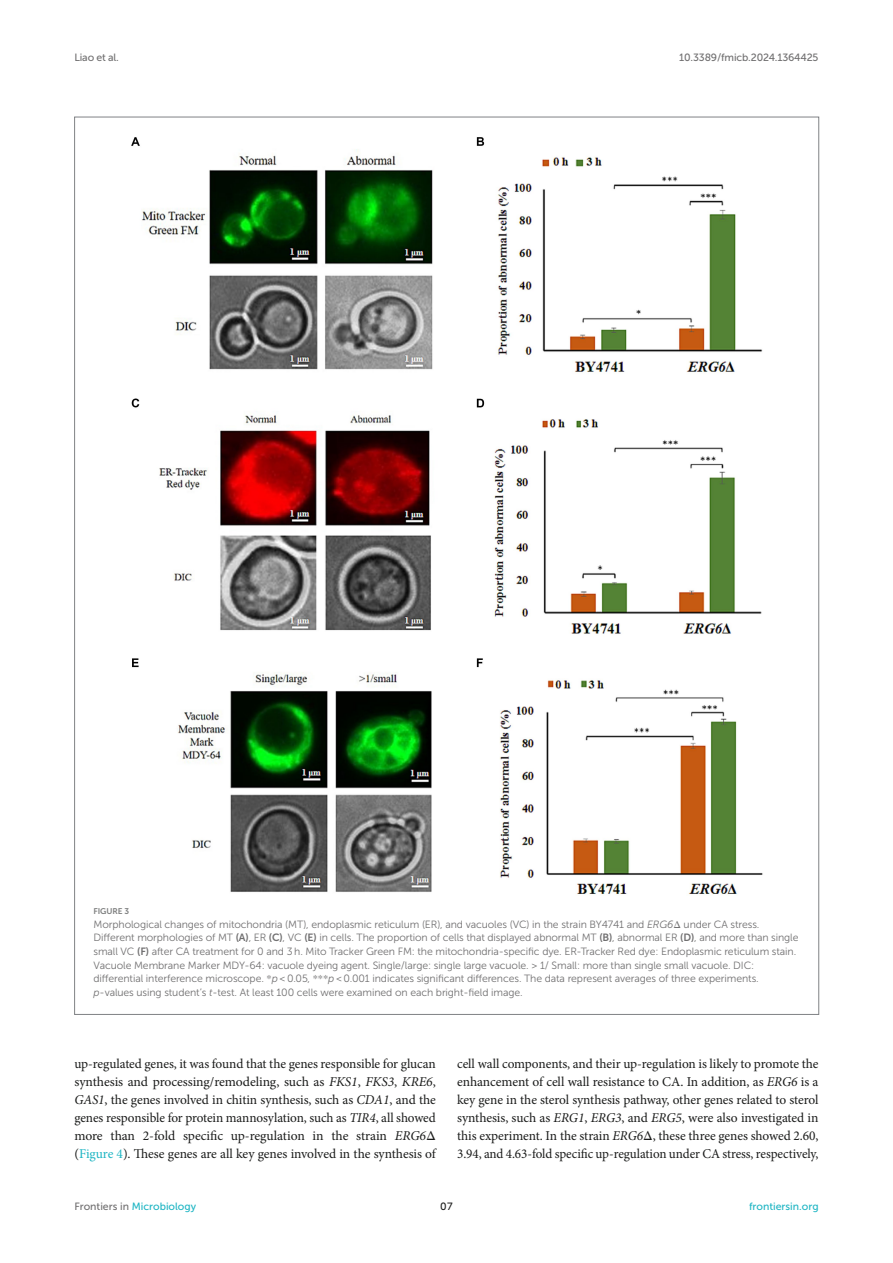
<style>
.page{position:relative;width:893px;height:1263px;background:#fff}
.page>*{position:absolute;margin:0;border:0;box-sizing:border-box;transform-origin:0 0}
.TEXT{font:13.5px/18px "Minion Pro";letter-spacing:-.005em;color:#1b1c1b;text-align:justify}
.FIG_LEG{font:10.5px/13.5px "Museo Sans 300";letter-spacing:-.01em;color:#706f70}
.t1{font:10.5px "Museo Sans 500";color:#1db5c3}
.t2{font:10.5px "Museo Sans 500";letter-spacing:-.015em;color:#706f70}
.t3{font:10.5px "Museo Sans 500";color:#1b1c1b}
.FIG_HD{font:8.25px "Museo Sans 700";letter-spacing:-.01em;color:#7e7f7f}
.s1{font-style:italic}
.s2{font-family:"STIX General"}
.s3{font-family:"Museo Sans 700"}
.s4{color:#1db5c3}
.s5{color:#706f70}
</style>
<div class="page">
<img style="left:131px;top:137px;width:632px;height:758px">
<p class="t2" style="left:74px;top:51px;width:46px">Liao et al.</p>
<p class="t2" style="left:679px;top:51px;width:141px">10.3389/fmicb.2024.1364425</p>
<p class="FIG_HD" style="left:94px;top:907px;width:37px">FIGURE 3</p>
<p class="FIG_LEG" style="left:94px;top:918px;width:707px">Morphological changes of mitochondria (MT), endoplasmic reticulum (ER), and vacuoles (VC) in the strain BY4741 and <span class="s1">ERG6</span><span class="s2">Δ</span> under CA stress.<br>Different morphologies of MT <span class="s3">(A)</span>, ER <span class="s3">(C)</span>, VC <span class="s3">(E)</span> in cells. The proportion of cells that displayed abnormal MT <span class="s3">(B)</span>, abnormal ER <span class="s3">(D)</span>, and more than single small VC <span class="s3">(F)</span> after CA treatment for 0 and 3 h. Mito Tracker Green FM: the mitochondria-specific dye. ER-Tracker Red dye: Endoplasmic reticulum stain.<br>Vacuole Membrane Marker MDY-64: vacuole dyeing agent. Single/large: single large vacuole. &gt; 1/ Small: more than single small vacuole. DIC: differential interference microscope. <span class="s2">*</span><span class="s1">p</span> &lt; 0.05, <span class="s2">***</span><span class="s1">p</span> &lt; 0.001 indicates significant differences. The data represent averages of three experiments. <span class="s1">p</span>-values using student’s <span class="s1">t</span>-test. At least 100 cells were examined on each bright-field image.</p>
<p class="TEXT" style="left:74px;top:1055px;width:363px">up-regulated genes, it was found that the genes responsible for glucan synthesis and processing/remodeling, such as <span class="s1">FKS1</span>, <span class="s1">FKS3</span>, <span class="s1">KRE6</span>, <span class="s1">GAS1</span>, the genes involved in chitin synthesis, such as <span class="s1">CDA1</span>, and the genes responsible for protein mannosylation, such as <span class="s1">TIR4</span>, all showed more than 2-fold specific up-regulation in the strain <span class="s1">ERG6</span><span class="s2">Δ </span>(<span class="s4">Figure 4</span>). These genes are all key genes involved in the synthesis of</p>
<p class="TEXT" style="left:457px;top:1055px;width:363px">cell wall components, and their up-regulation is likely to promote the enhancement of cell wall resistance to CA. In addition, as <span class="s1">ERG6</span> is a key gene in the sterol synthesis pathway, other genes related to sterol synthesis, such as <span class="s1">ERG1</span>, <span class="s1">ERG3</span>, and <span class="s1">ERG5</span>, were also investigated in this experiment. In the strain <span class="s1">ERG6</span><span class="s2">Δ</span>, these three genes showed 2.60, 3.94, and 4.63-fold specific up-regulation under CA stress, respectively,</p>
<p class="t1" style="left:74px;top:1200px;width:123px"><span class="s5">Frontiers in</span> Microbiology</p>
<p class="t3" style="left:440px;top:1200px;width:14px">07</p>
<p class="t1" style="left:749px;top:1200px;width:71px">frontiersin.org</p>
</div>
